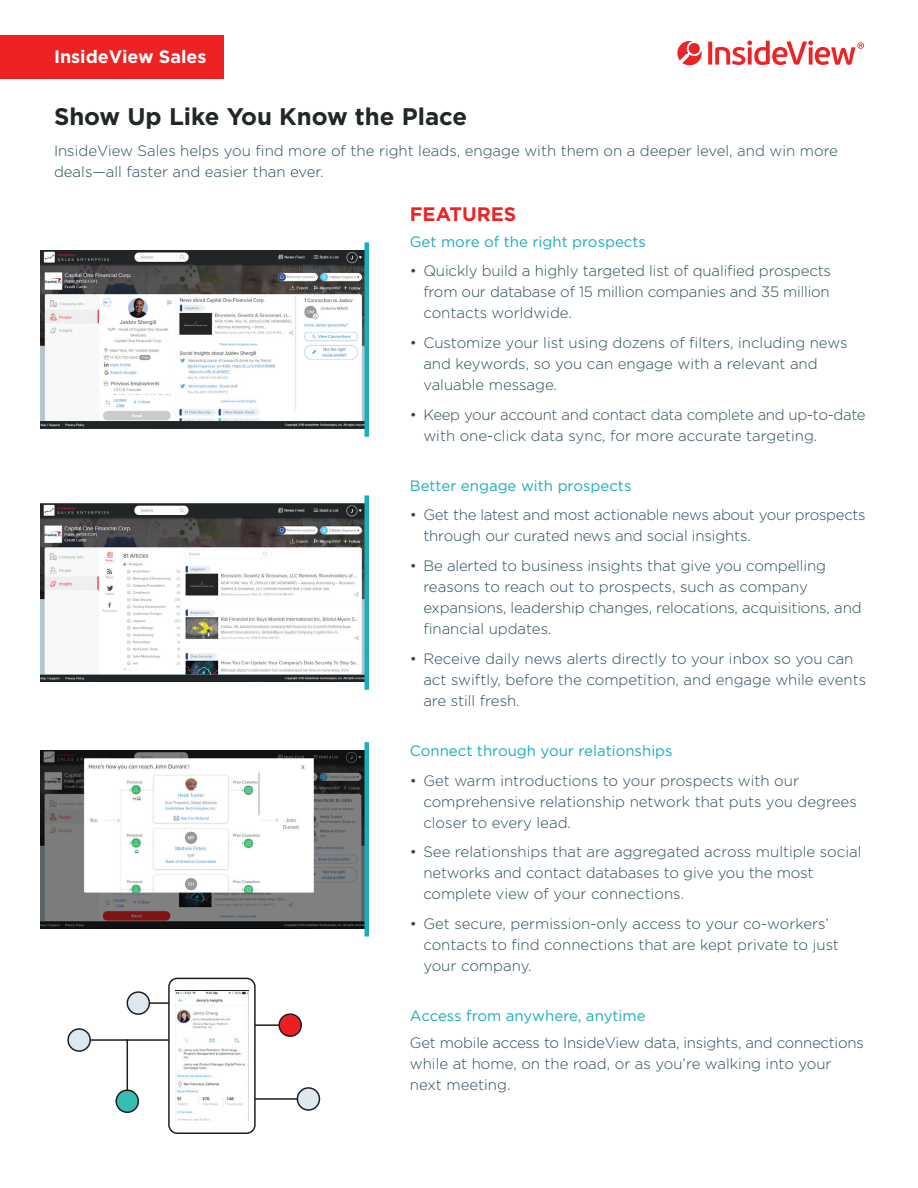
<style>
.page{position:relative;width:918px;height:1188px;background:#fff}
.page>*{position:absolute;margin:0;border:0;box-sizing:border-box;transform-origin:0 0}
.t1{font:700 24px "Gotham";color:#212628}
.t2{font:700 19.5px "Gotham";color:#ee2326}
.t3{font:700 18px "Gotham";color:#fff}
.t4{font:300 15px/21px "Gotham";color:#2b4c59}
.t5{font:300 15px/21px "Gotham";letter-spacing:-.02em;color:#2b4c59}
.t6{font:15px "Gotham";color:#1dadba}
</style>
<div class="page">
<svg style="left:82px;top:991px;width:239px;height:120px"></svg>
<div style="left:169px;top:978px;width:86px;height:155px;background:#fff;border-radius:8px"></div>
<div style="left:168px;top:978px;width:88px;height:156px;border:2px solid #211d1f;border-radius:8px"></div>
<div style="left:279px;top:1014px;width:22px;height:22px;background:#ee1e25;border-radius:50%"></div>
<div style="left:278px;top:1013px;width:24px;height:24px;border:2px solid #211d1f;border-radius:50%"></div>
<div style="left:116px;top:1090px;width:22px;height:22px;background:#36beb3;border-radius:50%"></div>
<div style="left:116px;top:1089px;width:23px;height:24px;border:2px solid #211d1f;border-radius:50%"></div>
<div style="left:68px;top:1029px;width:22px;height:22px;background:#dde9ef;border-radius:50%"></div>
<div style="left:67px;top:1028px;width:24px;height:24px;border:2px solid #211d1f;border-radius:50%"></div>
<img style="left:40px;top:504px;width:324px;height:177px">
<img style="left:40px;top:251px;width:324px;height:177px">
<div style="left:0;top:35px;width:224px;height:43px;background:#ee2123"></div>
<svg style="left:708px;top:42px;width:4px;height:23px"></svg>
<svg style="left:677px;top:41px;width:25px;height:24px"></svg>
<svg style="left:715px;top:40px;width:149px;height:25px"></svg>
<div style="left:364px;top:242px;width:5px;height:195px;background:#1dadba"></div>
<div style="left:364px;top:495px;width:5px;height:195px;background:#1dadba"></div>
<img style="left:40px;top:751px;width:324px;height:177px">
<div style="left:364px;top:742px;width:5px;height:195px;background:#1dadba"></div>
<img style="left:175px;top:991px;width:74px;height:130px">
<p class="t3" style="left:54px;top:45px;width:154px">InsideView Sales</p>
<h1 class="t1" style="left:54px;top:101px;width:415px">Show Up Like You Know the Place</h1>
<p class="t4" style="left:54px;top:139px;width:786px">InsideView Sales helps you find more of the right leads, engage with them on a deeper level, and win more deals—all faster and easier than ever.</p>
<h2 class="t2" style="left:410px;top:202px;width:108px">FEATURES</h2>
<p class="t6" style="left:410px;top:232px;width:238px">Get more of the right prospects</p>
<p class="t4" style="left:423px;top:260px;width:409px;text-align:justify;text-indent:-14px">• Quickly build a highly targeted list of qualified prospects from our database of 15 million companies and 35 million contacts worldwide.</p>
<p class="t4" style="left:423px;top:332px;width:426px;text-indent:-14px">• Customize your list using dozens of filters, including news and keywords, so you can engage with a relevant and valuable message.</p>
<p class="t5" style="left:423px;top:404px;width:444px;text-indent:-14px">• Keep your account and contact data complete and up-to-date with one-click data sync, for more accurate targeting.</p>
<p class="t6" style="left:410px;top:476px;width:223px">Better engage with prospects</p>
<p class="t5" style="left:423px;top:504px;width:444px;text-indent:-14px">• Get the latest and most actionable news about your prospects through our curated news and social insights.</p>
<p class="t4" style="left:423px;top:555px;width:440px;text-indent:-14px">• Be alerted to business insights that give you compelling reasons to reach out to prospects, such as company expansions, leadership changes, relocations, acquisitions, and financial updates.</p>
<p class="t4" style="left:423px;top:647px;width:444px;text-indent:-14px">• Receive daily news alerts directly to your inbox so you can act swiftly, before the competition, and engage while events are still fresh.</p>
<p class="t6" style="left:410px;top:741px;width:264px">Connect through your relationships</p>
<p class="t4" style="left:423px;top:769px;width:435px;text-indent:-14px">• Get warm introductions to your prospects with our comprehensive relationship network that puts you degrees closer to every lead.</p>
<p class="t4" style="left:423px;top:841px;width:440px;text-indent:-14px">• See relationships that are aggregated across multiple social networks and contact databases to give you the most complete view of your connections.</p>
<p class="t4" style="left:423px;top:913px;width:417px;text-indent:-14px">• Get secure, permission-only access to your co-workers’ contacts to find connections that are kept private to just your company.</p>
<p class="t6" style="left:410px;top:1006px;width:237px">Access from anywhere, anytime</p>
<p class="t4" style="left:410px;top:1032px;width:455px">Get mobile access to InsideView data, insights, and connections while at home, on the road, or as you’re walking into your next meeting.</p>
</div>
